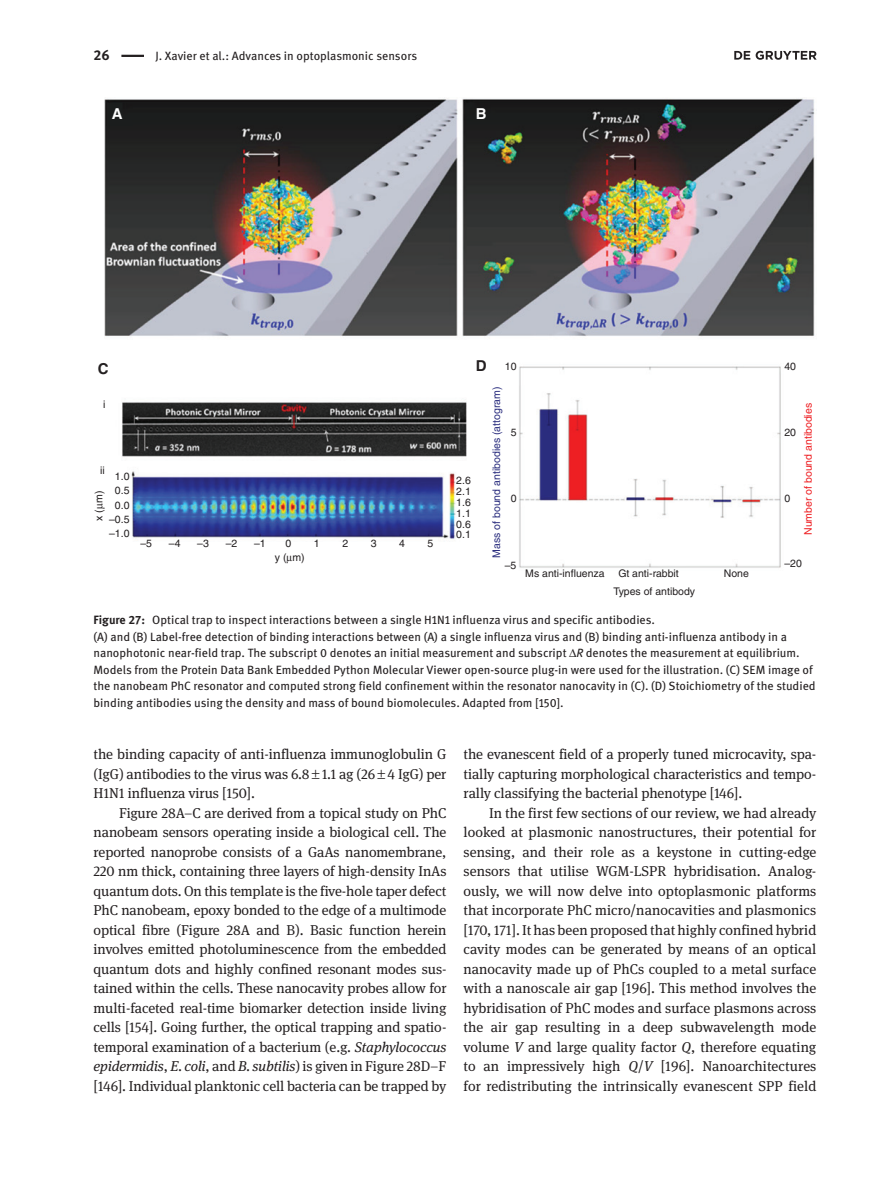
<style>
.page{position:relative;width:893px;height:1191px;background:#fff}
.page>*{position:absolute;margin:0;border:0;box-sizing:border-box;transform-origin:0 0}
.t1{font:700 15px "Helvetica";color:#231f20}
.t2{font:700 15px "Helvetica";color:#fff}
.t3{font:14.25px/19.5px "DG Meta Serif Science";letter-spacing:-.005em;color:#231f20;text-align:justify}
.t4{font:700 14.25px "DG Meta Science";color:#231f20}
.t5{font:12px/16.5px "DG Meta Science";color:#231f20}
.t6{font:10.5px/14.1px "Helvetica";color:#231f20;text-align:center}
.t7{font:10.5px "Helvetica";color:#2a2d7e}
.t8{font:10.5px "Helvetica";color:#ee1f23}
.s1{font-weight:700}
.s2{font-style:italic}
</style>
<div class="page">
<hr style="left:121px;top:55px;width:23px;height:2px;background:#231f20">
<img style="left:105px;top:98px;width:710px;height:470px">
<svg style="left:734px;top:51px;width:83px;height:9px"></svg>
<svg style="left:287px;top:555px;width:5px;height:8px"></svg>
<p class="t4" style="left:94px;top:44px;width:18px">26</p>
<p class="t5" style="left:155px;top:47px;width:263px">J. Xavier et al.: Advances in optoplasmonic sensors</p>
<p class="t2" style="left:112px;top:104px;width:12px">A</p>
<p class="t2" style="left:476px;top:104px;width:12px">B</p>
<p class="t1" style="left:98px;top:360px;width:12px">C</p>
<p class="t1" style="left:476px;top:357px;width:12px">D</p>
<p class="t6" style="left:505px;top:359px;width:13px">10</p>
<p class="t6" style="left:784px;top:359px;width:13px">40</p>
<p class="t6" style="left:103px;top:397px;width:4px">i</p>
<p class="t6" style="left:100px;top:463px;width:6px">ii</p>
<p class="t6" style="left:115px;top:469px;width:16px">1.0</p>
<p class="t6" style="left:456px;top:473px;width:16px">2.6</p>
<p class="t6" style="left:115px;top:483px;width:16px">0.5</p>
<p class="t6" style="left:92px;top:521px;width:31px;rotate:-90deg">x ( m)</p>
<p class="t6" style="left:115px;top:498px;width:16px">0.0</p>
<p class="t6" style="left:109px;top:512px;width:22px">–0.5</p>
<p class="t6" style="left:456px;top:484px;width:16px">2.1</p>
<p class="t6" style="left:456px;top:495px;width:16px">1.6</p>
<p class="t6" style="left:456px;top:506px;width:16px">1.1</p>
<p class="t6" style="left:456px;top:517px;width:16px">0.6</p>
<p class="t6" style="left:109px;top:526px;width:22px">–1.0</p>
<p class="t6" style="left:456px;top:528px;width:16px">0.1</p>
<p class="t6" style="left:140px;top:536px;width:13px">–5</p>
<p class="t6" style="left:169px;top:536px;width:13px">–4</p>
<p class="t6" style="left:197px;top:536px;width:13px">–3</p>
<p class="t6" style="left:226px;top:536px;width:13px">–2</p>
<p class="t6" style="left:254px;top:536px;width:13px">–1</p>
<p class="t6" style="left:275px;top:536px;width:31px">0<br>y ( m)</p>
<p class="t6" style="left:314px;top:536px;width:7px">1</p>
<p class="t6" style="left:342px;top:536px;width:7px">2</p>
<p class="t6" style="left:371px;top:536px;width:7px">3</p>
<p class="t6" style="left:399px;top:536px;width:7px">4</p>
<p class="t6" style="left:428px;top:536px;width:7px">5</p>
<p class="t7" style="left:490px;top:558px;width:172px;rotate:-90deg">Mass of bound antibodies (attogram)</p>
<p class="t6" style="left:511px;top:425px;width:7px">5</p>
<p class="t6" style="left:511px;top:491px;width:7px">0</p>
<p class="t6" style="left:784px;top:425px;width:13px">20</p>
<p class="t6" style="left:784px;top:491px;width:7px">0</p>
<p class="t8" style="left:802px;top:535px;width:133px;rotate:-90deg">Number of bound antibodies</p>
<p class="t6" style="left:505px;top:558px;width:13px">–5</p>
<p class="t6" style="left:784px;top:556px;width:19px">–20</p>
<p class="t6" style="left:525px;top:566px;width:81px">Ms anti-influenza</p>
<p class="t6" style="left:613px;top:564px;width:83px;line-height:18.5px;text-align:left;text-indent:5px">Gt anti-rabbit<br>Types of antibody</p>
<p class="t6" style="left:724px;top:566px;width:27px">None</p>
<p class="t5" style="left:94px;top:611px;width:724px"><span class="s1">Figure 27:</span> Optical trap to inspect interactions between a single H1N1 influenza virus and specific antibodies.<br>(A) and (B) Label-free detection of binding interactions between (A) a single influenza virus and (B) binding anti-influenza antibody in a nanophotonic near-field trap. The subscript 0 denotes an initial measurement and subscript <span class="s2">R</span> denotes the measurement at equilibrium.<br>Models from the Protein Data Bank Embedded Python Molecular Viewer open-source plug-in were used for the illustration. (C) SEM image of the nanobeam PhC resonator and computed strong field confinement within the resonator nanocavity in (C). (D) Stoichiometry of the studied binding antibodies using the density and mass of bound biomolecules. Adapted from [150].</p>
<p class="t3" style="left:94px;top:744px;width:354px">the binding capacity of anti-influenza immunoglobulin G (IgG) antibodies to the virus was 6.8 1.1 ag (26 4 IgG) per H1N1 influenza virus [150].</p>
<p class="t3" style="left:94px;top:803px;width:354px;text-indent:26px">Figure 28A–C are derived from a topical study on PhC nanobeam sensors operating inside a biological cell. The reported nanoprobe consists of a GaAs nanomembrane, 220 nm thick, containing three layers of high-density InAs quantum dots. On this template is the five-hole taper defect PhC nanobeam, epoxy bonded to the edge of a multimode optical fibre (Figure 28A and B). Basic function herein involves emitted photoluminescence from the embedded quantum dots and highly confined resonant modes sus&shy;tained within the cells. These nanocavity probes allow for multi-faceted real-time biomarker detection inside living cells [154]. Going further, the optical trapping and spatio&shy;temporal examination of a bacterium (e.g. <span class="s2">Staphylococcus epidermidis</span>, <span class="s2">E. coli</span>, and <span class="s2">B. subtilis</span>) is given in Figure 28D–F [146]. Individual planktonic cell bacteria can be trapped by</p>
<p class="t3" style="left:463px;top:744px;width:354px">the evanescent field of a properly tuned microcavity, spa&shy;tially capturing morphological characteristics and tempo&shy;rally classifying the bacterial phenotype [146].</p>
<p class="t3" style="left:463px;top:803px;width:354px;text-indent:26px">In the first few sections of our review, we had already looked at plasmonic nanostructures, their potential for sensing, and their role as a keystone in cutting-edge sensors that utilise WGM-LSPR hybridisation. Analog&shy;ously, we will now delve into optoplasmonic platforms that incorporate PhC micro/nanocavities and plasmonics [170, 171]. It has been proposed that highly confined hybrid cavity modes can be generated by means of an optical nanocavity made up of PhCs coupled to a metal surface with a nanoscale air gap [196]. This method involves the hybridisation of PhC modes and surface plasmons across the air gap resulting in a deep subwavelength mode volume <span class="s2">V</span> and large quality factor <span class="s2">Q</span>, therefore equating to an impressively high <span class="s2">Q</span>/<span class="s2">V</span> [196]. Nanoarchitectures for redistributing the intrinsically evanescent SPP field</p>
</div>
